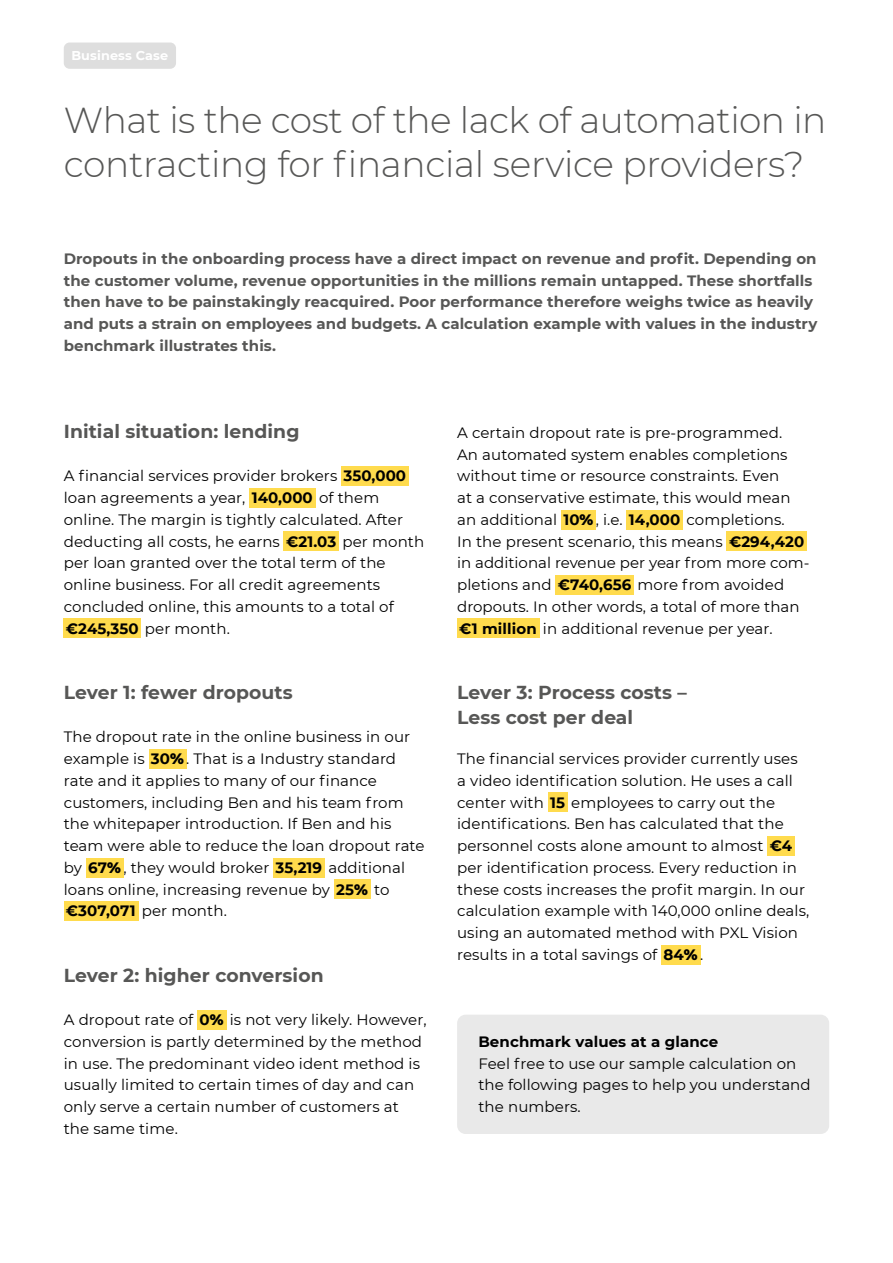
<style>
.page{position:relative;width:893px;height:1263px;background:#fff}
.page>*{position:absolute;margin:0;border:0;box-sizing:border-box;transform-origin:0 0}
.t1{font:300 36px/43.5px "Montserrat";letter-spacing:-.015em;color:#575756}
.t2{font:700 18.75px/25.5px "Montserrat";letter-spacing:.005em;color:#575756}
.t3{font:15px/21.8px "Montserrat";letter-spacing:.005em;color:#000}
.t4{font:700 15px/21.8px "Montserrat";letter-spacing:.005em;color:#575756}
.t5{font:700 15px "Montserrat";letter-spacing:.005em;color:#000}
.t6{font:700 12.75px "Montserrat";letter-spacing:.01em;color:#fff}
.s1{font-weight:700}
.s2{font-weight:900}
</style>
<div class="page">
<div style="left:457px;top:1015px;width:372px;height:119px;background:#e9e9e9;border-radius:9px"></div>
<div style="left:64px;top:43px;width:112px;height:26px;background:#dedede;border-radius:6px"></div>
<div style="left:64px;top:619px;width:77px;height:19px;background:#ffdb4d"></div>
<div style="left:457px;top:619px;width:82px;height:19px;background:#ffdb4d"></div>
<div style="left:149px;top:749px;width:37px;height:19px;background:#ffdb4d"></div>
<div style="left:341px;top:467px;width:68px;height:19px;background:#ffdb4d"></div>
<div style="left:249px;top:488px;width:66px;height:19px;background:#ffdb4d"></div>
<div style="left:284px;top:532px;width:55px;height:19px;background:#ffdb4d"></div>
<div style="left:556px;top:575px;width:78px;height:19px;background:#ffdb4d"></div>
<div style="left:726px;top:532px;width:81px;height:19px;background:#ffdb4d"></div>
<div style="left:627px;top:510px;width:56px;height:19px;background:#ffdb4d"></div>
<div style="left:561px;top:510px;width:35px;height:19px;background:#ffdb4d"></div>
<div style="left:273px;top:858px;width:52px;height:19px;background:#ffdb4d"></div>
<div style="left:86px;top:858px;width:37px;height:19px;background:#ffdb4d"></div>
<div style="left:334px;top:880px;width:37px;height:19px;background:#ffdb4d"></div>
<div style="left:767px;top:836px;width:27px;height:19px;background:#ffdb4d"></div>
<div style="left:548px;top:793px;width:20px;height:19px;background:#ffdb4d"></div>
<div style="left:197px;top:1010px;width:29px;height:19px;background:#ffdb4d"></div>
<div style="left:661px;top:945px;width:39px;height:19px;background:#ffdb4d"></div>
<div style="left:64px;top:902px;width:74px;height:19px;background:#ffdb4d"></div>
<p class="t6" style="left:71px;top:46px;width:98px">Business Case</p>
<h1 class="t1" style="left:64px;top:98px;width:764px">What is the cost of the lack of automation in contracting for financial service providers?</h1>
<p class="t4" style="left:64px;top:247px;width:755px">Dropouts in the onboarding process have a direct impact on revenue and profit. Depending on the customer volume, revenue opportunities in the millions remain untapped. These shortfalls then have to be painstakingly reacquired. Poor performance therefore weighs twice as heavily and puts a strain on employees and budgets. A calculation example with values in the industry benchmark illustrates this.</p>
<p class="t2" style="left:64px;top:418px;width:237px">Initial situation: lending</p>
<p class="t3" style="left:64px;top:465px;width:362px">A financial services provider brokers <span class="s1">350,000 </span>loan agreements a year, <span class="s1">140,000</span> of them online. The margin is tightly calculated. After deducting all costs, he earns <span class="s1">€21.03</span> per month per loan granted over the total term of the online business. For all credit agreements concluded online, this amounts to a total of <span class="s1">€245,350</span> per month.</p>
<p class="t2" style="left:64px;top:679px;width:230px">Lever 1: fewer dropouts</p>
<p class="t3" style="left:64px;top:726px;width:362px">The dropout rate in the online business in our example is <span class="s1">30</span><span class="s2">%</span> . That is a Industry standard rate and it applies to many of our finance customers, including Ben and his team from the whitepaper introduction. If Ben and his team were able to reduce the loan dropout rate by <span class="s1">67</span><span class="s2">%</span> , they would broker <span class="s1">35,219</span> additional loans online, increasing revenue by <span class="s1">25</span><span class="s2">%</span> to <span class="s1">€307,071</span> per month.</p>
<p class="t2" style="left:64px;top:961px;width:261px">Lever 2: higher conversion</p>
<p class="t3" style="left:64px;top:1008px;width:364px">A dropout rate of <span class="s1">0</span><span class="s2">%</span> is not very likely. However, conversion is partly determined by the method in use. The predominant video ident method is usually limited to certain times of day and can only serve a certain number of customers at the same time.</p>
<p class="t3" style="left:457px;top:421px;width:352px">A certain dropout rate is pre-programmed.<br>An automated system enables completions without time or resource constraints. Even<br>at a conservative estimate, this would mean an additional <span class="s1">10</span><span class="s2">%</span> , i.e. <span class="s1">14,000</span> completions.<br>In the present scenario, this means <span class="s1">€294,420 </span>in additional revenue per year from more com&shy;pletions and <span class="s1">€740,656</span> more from avoided dropouts. In other words, a total of more than <span class="s1">€1 million</span> in additional revenue per year.</p>
<p class="t2" style="left:457px;top:679px;width:231px">Lever 3: Process costs –<br>Less cost per deal</p>
<p class="t3" style="left:457px;top:747px;width:354px">The financial services provider currently uses a video identification solution. He uses a call center with <span class="s1">15</span> employees to carry out the identifications. Ben has calculated that the personnel costs alone amount to almost <span class="s1">€4 </span>per identification process. Every reduction in these costs increases the profit margin. In our calculation example with 140,000 online deals, using an automated method with PXL Vision results in a total savings of <span class="s1">84</span><span class="s2">%</span> .</p>
<p class="t5" style="left:478px;top:1031px;width:241px">Benchmark values at a glance</p>
<p class="t3" style="left:478px;top:1052px;width:334px">Feel free to use our sample calculation on the following pages to help you understand the numbers.</p>
</div>
